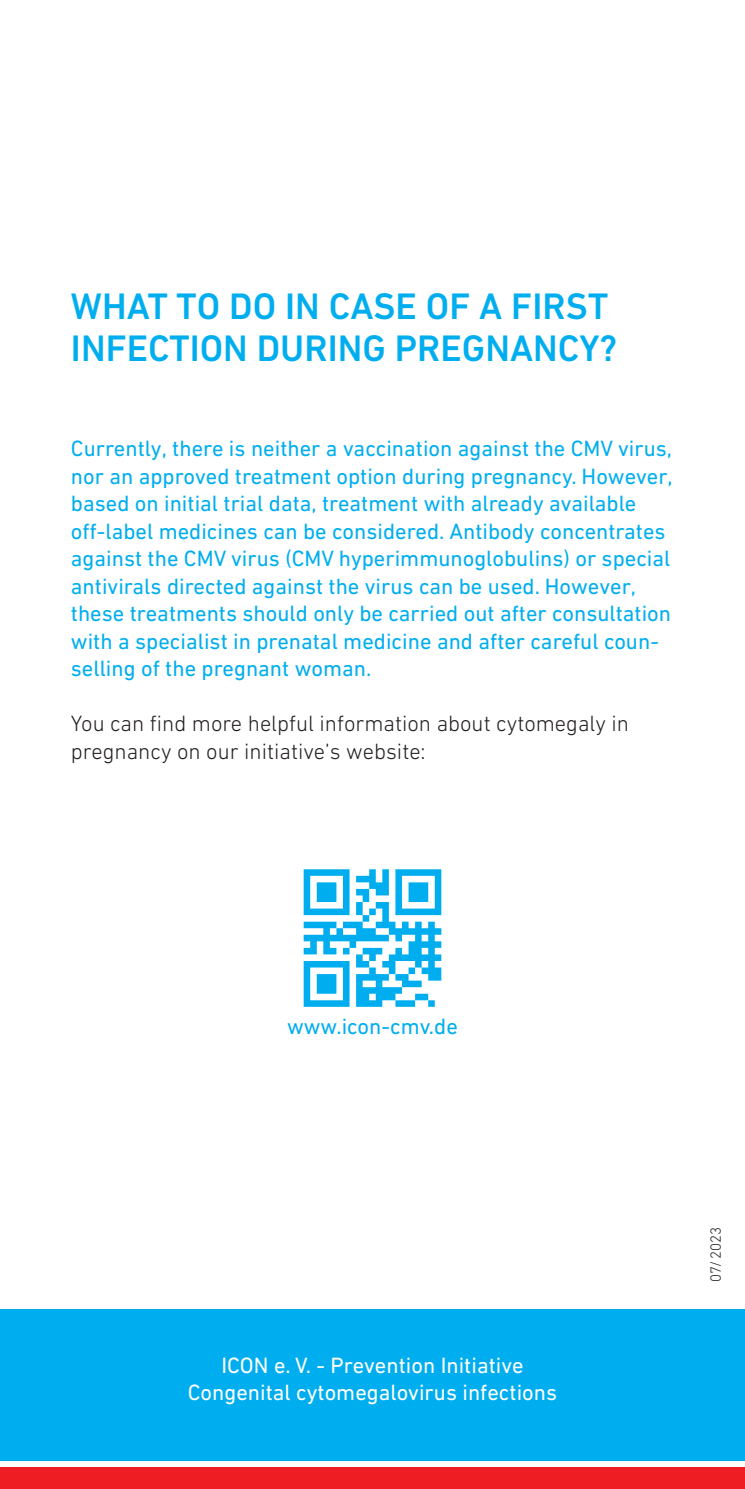
<style>
.page{position:relative;width:745px;height:1489px;background:#fff}
.page>*{position:absolute;margin:0;border:0;box-sizing:border-box;transform-origin:0 0}
.t1{font:500 37.5px/42.5px "DIN Next W1 G";color:#00aeef}
.t2{font:22.5px/27.5px "DIN Next W1 G";color:#00aeef}
.t3{font:300 22.5px/27.5px "DIN Next W1 G";color:#231f20}
.t4{font:22.5px/27.5px "DIN Next W1 G";color:#fff;text-align:center}
.t5{font:300 15px "DIN Next W1 G";color:#231f20}
</style>
<div class="page">
<div style="left:0;top:1308px;width:744px;height:152px;background:#00aeef"></div>
<div style="left:0;top:1467px;width:744px;height:21px;background:#ee1d23"></div>
<svg style="left:303px;top:869px;width:138px;height:137px"></svg>
<h1 class="t1" style="left:71px;top:284px;width:547px">WHAT TO DO IN CASE OF A FIRST<br>INFECTION DURING PREGNANCY?</h1>
<p class="t2" style="left:71px;top:434px;width:603px">Currently, there is neither a vaccination against the CMV virus, nor an approved treatment option during pregnancy. However, based on initial trial data, treatment with already available off-label medicines can be considered. Antibody concentrates against the CMV virus (CMV hyperimmunoglobulins) or special antivirals directed against the virus can be used. However, these treatments should only be carried out after consultation with a specialist in prenatal medicine and after careful coun&shy;selling of the pregnant woman.</p>
<p class="t3" style="left:71px;top:709px;width:559px">You can find more helpful information about cytomegaly in pregnancy on our initiative’s website:</p>
<p class="t2" style="left:287px;top:1012px;width:172px">www.icon-cmv.de</p>
<p class="t4" style="left:188px;top:1350px;width:370px">ICON e. V. - Prevention Initiative<br>Congenital cytomegalovirus infections</p>
<p class="t5" style="left:706px;top:1281px;width:56px;rotate:-90deg">07/2023</p>
</div>
